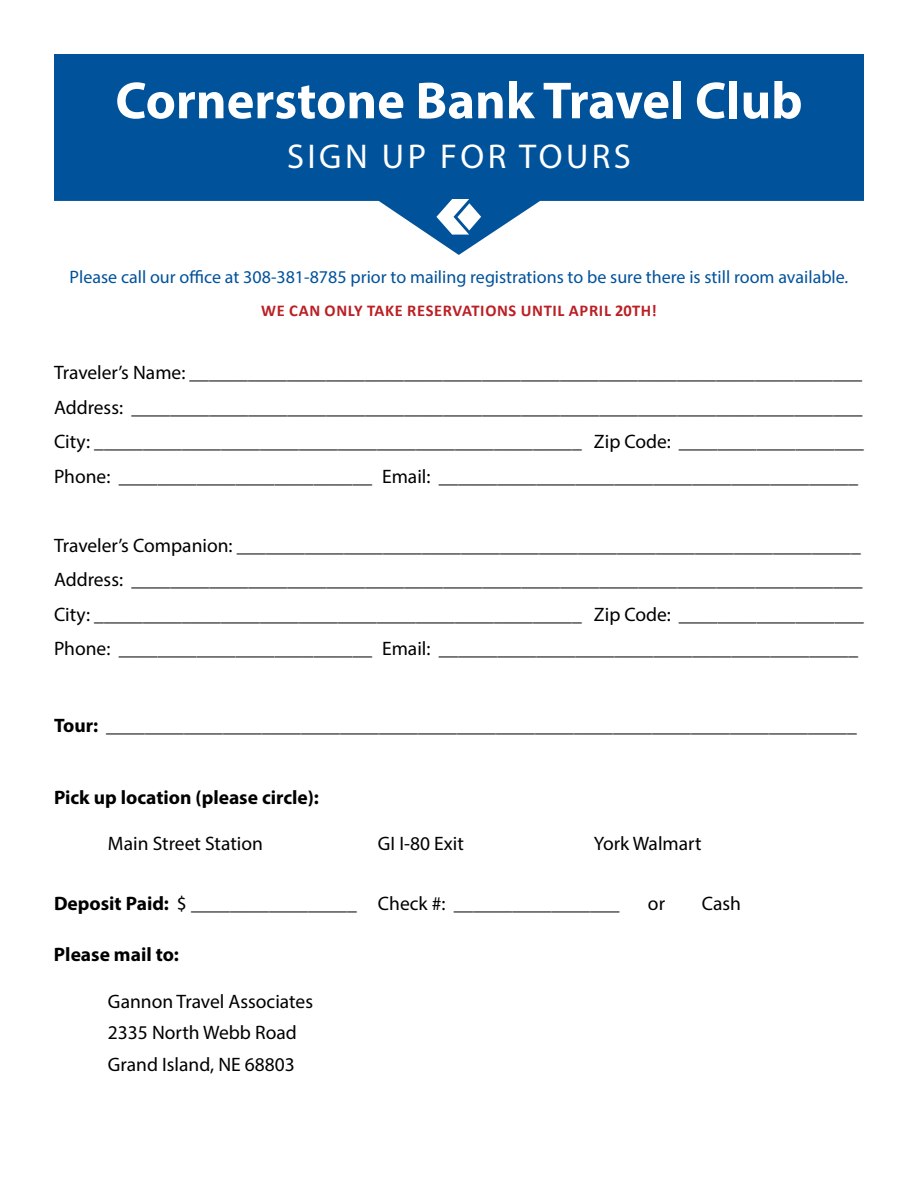
<style>
.page{position:relative;width:918px;height:1188px;background:#fff}
.page>*{position:absolute;margin:0;border:0;box-sizing:border-box;transform-origin:0 0}
.t1{font:700 52.5px "Myriad Pro";color:#fff}
.t2{font:34.5px "Myriad Pro";letter-spacing:.1em;color:#fff}
.t3{font:19.5px/34.5px "Myriad Pro";color:#000}
.t4{font:700 19.5px "Myriad Pro";color:#000}
.t5{font:18px "Myriad Pro";color:#00529b}
.t6{font:700 16.5px "Calibri";letter-spacing:.04em;color:#ba2025}
.s1{font-weight:700}
</style>
<div class="page">
<svg style="left:54px;top:54px;width:810px;height:201px;fill:#00529b"></svg>
<svg style="left:436px;top:199px;width:45px;height:36px"></svg>
<h1 class="t1" style="left:115px;top:66px;width:689px">Cornerstone Bank Travel Club</h1>
<h2 class="t2" style="left:287px;top:135px;width:345px">SIGN UP FOR TOURS</h2>
<p class="t5" style="left:70px;top:266px;width:780px">Please call our office at 308-381-8785 prior to mailing registrations to be sure there is still room available.</p>
<p class="t6" style="left:261px;top:299px;width:397px">WE CAN ONLY TAKE RESERVATIONS UNTIL APRIL 20TH!</p>
<p class="t3" style="left:54px;top:355px;width:811px;text-align:justify">Traveler’s Name: _____________________________________________________________________ Address: ___________________________________________________________________________ City: __________________________________________________ Zip Code: ___________________ Phone: __________________________ Email: ___________________________________________</p>
<p class="t3" style="left:54px;top:528px;width:811px">Traveler’s Companion: ________________________________________________________________ Address: ___________________________________________________________________________ City: __________________________________________________ Zip Code: ___________________ Phone: __________________________ Email: ___________________________________________</p>
<p class="t3" style="left:54px;top:708px;width:804px"><span class="s1">Tour: __________________________</span>___________________________________________________</p>
<p class="t4" style="left:54px;top:785px;width:267px">Pick up location (please circle):</p>
<p class="t3" style="left:108px;top:826px;width:156px">Main Street Station</p>
<p class="t3" style="left:378px;top:826px;width:87px">GI I-80 Exit</p>
<p class="t3" style="left:594px;top:826px;width:109px">York Walmart</p>
<p class="t3" style="left:54px;top:886px;width:567px"><span class="s1">Deposit Paid:</span> $ _________________ Check #: _________________</p>
<p class="t3" style="left:648px;top:886px;width:19px">or</p>
<p class="t3" style="left:702px;top:886px;width:41px">Cash</p>
<p class="t4" style="left:54px;top:942px;width:127px">Please mail to:</p>
<p class="t3" style="left:108px;top:985px;width:207px;line-height:31.5px">Gannon Travel Associates<br>2335 North Webb Road<br>Grand Island, NE 68803</p>
</div>
